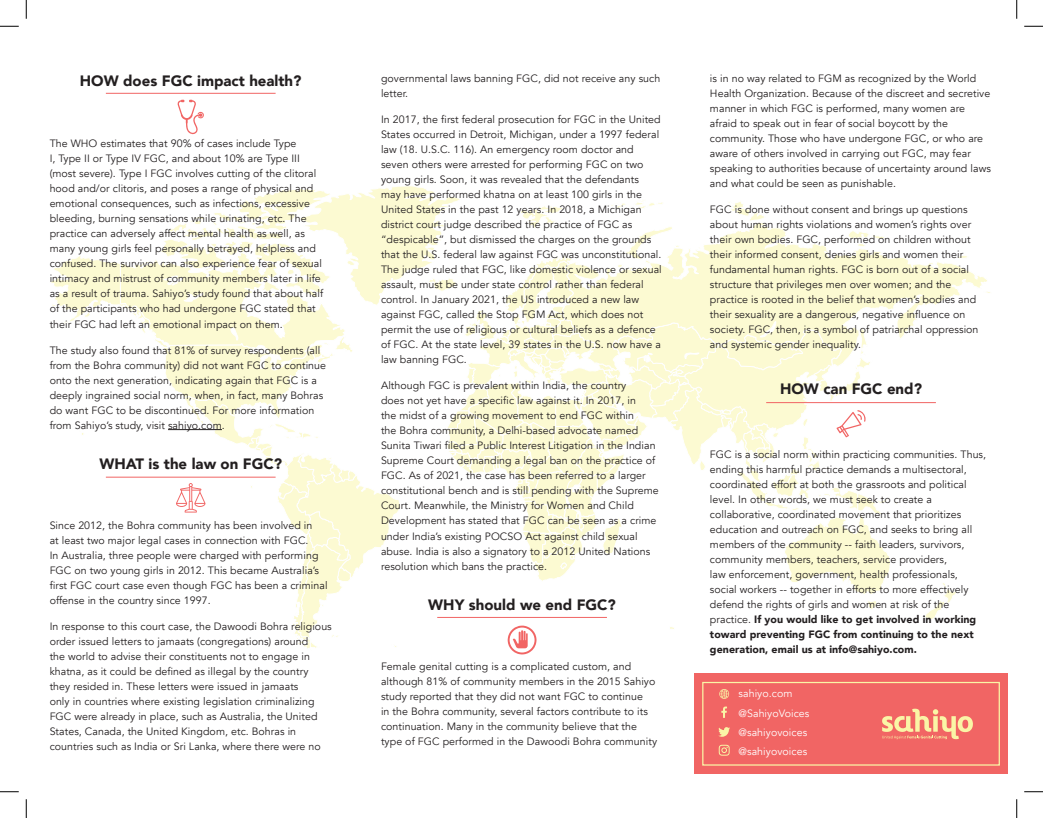
<style>
.page{position:relative;width:1043px;height:818px;background:#fff}
.page>*{position:absolute;margin:0;border:0;box-sizing:border-box;transform-origin:0 0}
.sub-title{font:900 15px "Avenir";color:#231f20}
.sub-title-2{font:10.62px/15px "Avenir";letter-spacing:.005em;color:#231f20}
.sub-title-3{font:10.62px "Avenir";letter-spacing:.005em;color:#fff}
.s1{font-weight:900}
</style>
<div class="page">
<svg style="left:161px;top:227px;width:15px;height:28px"></svg>
<svg style="left:51px;top:255px;width:125px;height:180px"></svg>
<hr style="left:168px;top:429px;width:54px;height:1px;background:#231f20">
<hr style="left:106px;top:93px;width:169px;height:1px;background:#f16564">
<hr style="left:106px;top:477px;width:169px;height:1px;background:#f16564">
<svg style="left:177px;top:100px;width:27px;height:34px"></svg>
<svg style="left:176px;top:186px;width:784px;height:468px"></svg>
<svg style="left:694px;top:673px;width:313px;height:100px;background:#f16e68"></svg>
<svg style="left:0;top:25px;width:19px;height:2px"></svg>
<svg style="left:1024px;top:25px;width:18px;height:2px"></svg>
<svg style="left:0;top:791px;width:19px;height:1px"></svg>
<svg style="left:1024px;top:791px;width:18px;height:1px"></svg>
<svg style="left:25px;top:0;width:2px;height:19px"></svg>
<svg style="left:25px;top:799px;width:2px;height:19px"></svg>
<svg style="left:1016px;top:0;width:1px;height:19px"></svg>
<svg style="left:1016px;top:799px;width:1px;height:19px"></svg>
<p class="sub-title" style="left:80px;top:68px;width:223px">HOW does FGC impact health?</p>
<p class="sub-title-2" style="left:50px;top:136px;width:275px">The WHO estimates that 90% of cases include Type<br>I, Type II or Type IV FGC, and about 10% are Type III (most severe). Type I FGC involves cutting of the clitoral hood and/or clitoris, and poses a range of physical and emotional consequences, such as infections, excessive bleeding, burning sensations while urinating, etc. The practice can adversely affect mental health as well, as many young girls feel personally betrayed, helpless and confused. The survivor can also experience fear of sexual intimacy and mistrust of community members later in life as a result of trauma. Sahiyo’s study found that about half of the participants who had undergone FGC stated that their FGC had left an emotional impact on them.</p>
<p class="sub-title-2" style="left:50px;top:343px;width:278px">The study also found that 81% of survey respondents (all from the Bohra community) did not want FGC to continue onto the next generation, indicating again that FGC is a deeply ingrained social norm, when, in fact, many Bohras do want FGC to be discontinued. For more information from Sahiyo’s study, visit sahiyo.com.</p>
<p class="sub-title" style="left:99px;top:450px;width:184px">WHAT is the law on FGC?</p>
<p class="sub-title-2" style="left:50px;top:518px;width:279px">Since 2012, the Bohra community has been involved in<br>at least two major legal cases in connection with FGC.<br>In Australia, three people were charged with performing FGC on two young girls in 2012. This became Australia’s first FGC court case even though FGC has been a criminal offense in the country since 1997.</p>
<p class="sub-title-2" style="left:50px;top:619px;width:284px">In response to this court case, the Dawoodi Bohra religious order issued letters to jamaats (congregations) around<br>the world to advise their constituents not to engage in khatna, as it could be defined as illegal by the country<br>they resided in. These letters were issued in jamaats<br>only in countries where existing legislation criminalizing FGC were already in place, such as Australia, the United States, Canada, the United Kingdom, etc. Bohras in countries such as India or Sri Lanka, where there were no</p>
<p class="sub-title-2" style="left:381px;top:71px;width:281px">governmental laws banning FGC, did not receive any such letter.</p>
<p class="sub-title-2" style="left:381px;top:112px;width:282px">In 2017, the first federal prosecution for FGC in the United States occurred in Detroit, Michigan, under a 1997 federal law (18. U.S.C. 116). An emergency room doctor and seven others were arrested for performing FGC on two young girls. Soon, it was revealed that the defendants<br>may have performed khatna on at least 100 girls in the United States in the past 12 years. In 2018, a Michigan district court judge described the practice of FGC as “despicable”, but dismissed the charges on the grounds that the U.S. federal law against FGC was unconstitutional.<br>The judge ruled that FGC, like domestic violence or sexual assault, must be under state control rather than federal control. In January 2021, the US introduced a new law against FGC, called the Stop FGM Act, which does not permit the use of religious or cultural beliefs as a defence of FGC. At the state level, 39 states in the U.S. now have a law banning FGC.</p>
<p class="sub-title-2" style="left:381px;top:378px;width:279px">Although FGC is prevalent within India, the country<br>does not yet have a specific law against it. In 2017, in<br>the midst of a growing movement to end FGC within<br>the Bohra community, a Delhi-based advocate named Sunita Tiwari filed a Public Interest Litigation in the Indian Supreme Court demanding a legal ban on the practice of FGC. As of 2021, the case has been referred to a larger constitutional bench and is still pending with the Supreme Court. Meanwhile, the Ministry for Women and Child Development has stated that FGC can be seen as a crime under India’s existing POCSO Act against child sexual abuse. India is also a signatory to a 2012 United Nations resolution which bans the practice.</p>
<p class="sub-title" style="left:428px;top:591px;width:189px">WHY should we end FGC?</p>
<p class="sub-title-2" style="left:381px;top:659px;width:278px">Female genital cutting is a complicated custom, and although 81% of community members in the 2015 Sahiyo study reported that they did not want FGC to continue<br>in the Bohra community, several factors contribute to its continuation. Many in the community believe that the type of FGC performed in the Dawoodi Bohra community</p>
<p class="sub-title-2" style="left:710px;top:71px;width:282px">is in no way related to FGM as recognized by the World Health Organization. Because of the discreet and secretive manner in which FGC is performed, many women are afraid to speak out in fear of social boycott by the community. Those who have undergone FGC, or who are aware of others involved in carrying out FGC, may fear speaking to authorities because of uncertainty around laws and what could be seen as punishable.</p>
<p class="sub-title-2" style="left:710px;top:202px;width:270px">FGC is done without consent and brings up questions about human rights violations and women’s rights over their own bodies. FGC, performed on children without their informed consent, denies girls and women their fundamental human rights. FGC is born out of a social structure that privileges men over women; and the practice is rooted in the belief that women’s bodies and their sexuality are a dangerous, negative influence on society. FGC, then, is a symbol of patriarchal oppression and systemic gender inequality.</p>
<p class="sub-title" style="left:780px;top:375px;width:143px">HOW can FGC end?</p>
<p class="sub-title-2" style="left:710px;top:446px;width:278px">FGC is a social norm within practicing communities. Thus, ending this harmful practice demands a multisectoral, coordinated effort at both the grassroots and political level. In other words, we must seek to create a collaborative, coordinated movement that prioritizes education and outreach on FGC, and seeks to bring all members of the community -- faith leaders, survivors, community members, teachers, service providers,<br>law enforcement, government, health professionals, social workers -- together in efforts to more effectively defend the rights of girls and women at risk of the practice. <span class="s1">If you would like to get involved in working toward preventing FGC from continuing to the next generation, email us at info@sahiyo.com.</span></p>
<p class="sub-title-3" style="left:738px;top:687px;width:55px">sahiyo.com</p>
<p class="sub-title-3" style="left:738px;top:706px;width:72px">@SahiyoVoices</p>
<p class="sub-title-3" style="left:738px;top:726px;width:70px">@sahiyovoices</p>
<p class="sub-title-3" style="left:738px;top:745px;width:70px">@sahiyovoices</p>
</div>
